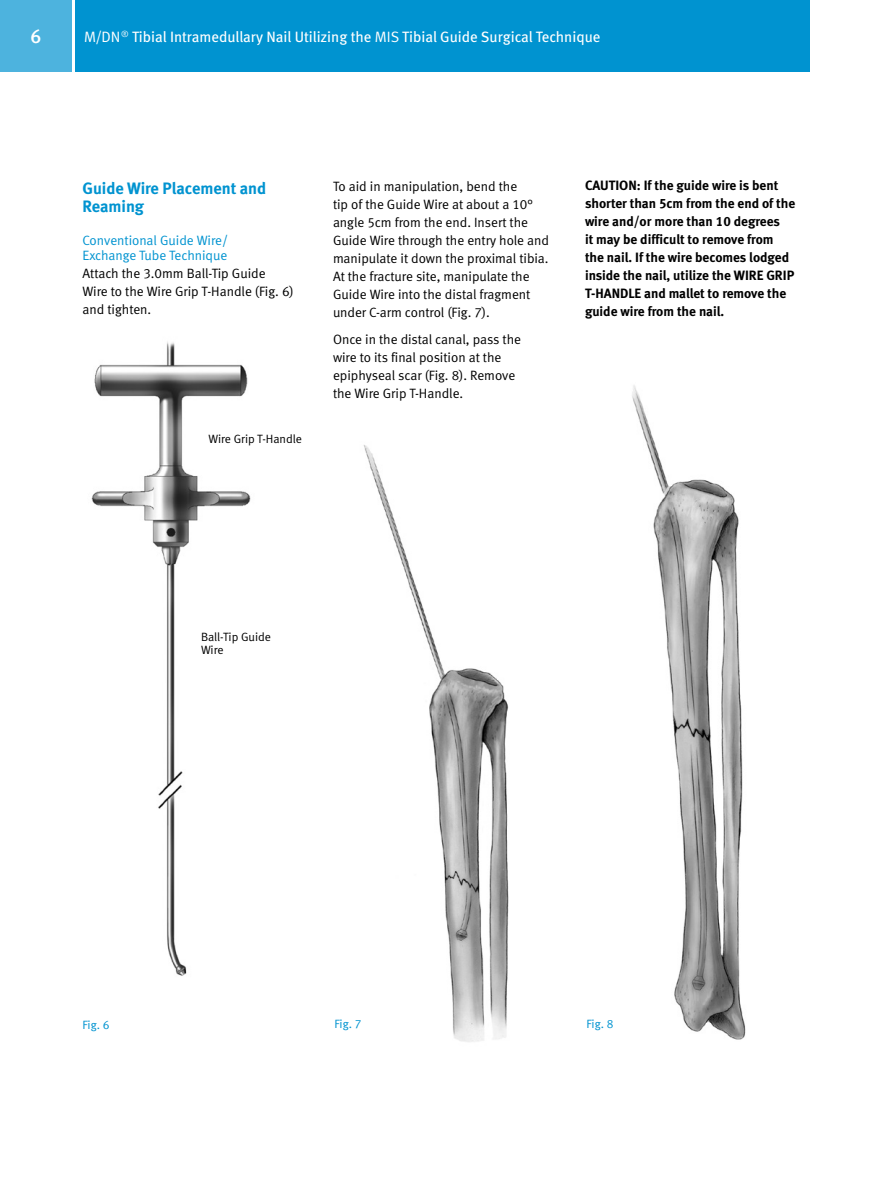
<style>
.page{position:relative;width:891px;height:1188px;background:#fff}
.page>*{position:absolute;margin:0;border:0;box-sizing:border-box;transform-origin:0 0}
.t1{font:19.5px "Meta Medium LF";color:#fff}
.t2{font:16.5px/18px "Meta Bold LF";color:#0093d0}
.t3{font:15px "Meta Book LF";color:#fff}
.t4{font:13.5px/18px "Meta Normal LF";color:#000}
.t5{font:13.5px/18px "Meta Bold LF";color:#000}
.t6{font:13.5px/15px "Meta Normal LF";color:#0093d0}
.t7{font:12px/13.5px "Meta Normal LF";color:#000}
.t8{font:12px "Meta Normal LF";color:#0093d0}
.s1{font-family:"Meta Normal LF"}
</style>
<div class="page">
<div style="left:75px;top:0;width:735px;height:72px;background:#0093d0"></div>
<div style="left:0;top:0;width:72px;height:72px;background:#4db3de"></div>
<img style="left:363px;top:445px;width:146px;height:597px">
<img style="left:91px;top:341px;width:160px;height:635px">
<img style="left:632px;top:385px;width:114px;height:655px">
<h1 class="t1" style="left:31px;top:25px;width:12px">6</h1>
<p class="t3" style="left:84px;top:28px;width:518px"><span class="s1">M/DN</span><sup>®</sup> Tibial Intramedullary Nail Utilizing the <span class="s1">MIS</span> Tibial Guide Surgical Technique</p>
<p class="t2" style="left:82px;top:179px;width:185px">Guide Wire Placement and<br>Reaming</p>
<p class="t6" style="left:82px;top:233px;width:147px">Conventional Guide Wire/<br>Exchange Tube Technique</p>
<p class="t4" style="left:82px;top:264px;width:213px">Attach the 3.0mm Ball-Tip Guide<br>Wire to the Wire Grip T-Handle (Fig. 6) and tighten.</p>
<p class="t7" style="left:208px;top:432px;width:95px">Wire Grip T-Handle</p>
<p class="t4" style="left:333px;top:177px;width:218px">To aid in manipulation, bend the<br>tip of the Guide Wire at about a 10° angle 5cm from the end. Insert the Guide Wire through the entry hole and manipulate it down the proximal tibia.<br>At the fracture site, manipulate the Guide Wire into the distal fragment under C-arm control (Fig. 7).</p>
<p class="t4" style="left:333px;top:330px;width:190px">Once in the distal canal, pass the wire to its final position at the epiphyseal scar (Fig. 8). Remove the Wire Grip T-Handle.</p>
<p class="t5" style="left:585px;top:177px;width:212px">CAUTION: If the guide wire is bent shorter than 5cm from the end of the wire and/or more than 10 degrees<br>it may be difficult to remove from the nail. If the wire becomes lodged inside the nail, utilize the WIRE GRIP<br>T-HANDLE and mallet to remove the guide wire from the nail.</p>
<p class="t7" style="left:201px;top:630px;width:72px">Ball-Tip Guide<br>Wire</p>
<p class="t8" style="left:82px;top:1018px;width:28px">Fig. 6</p>
<p class="t8" style="left:334px;top:1017px;width:28px">Fig. 7</p>
<p class="t8" style="left:586px;top:1017px;width:28px">Fig. 8</p>
</div>
